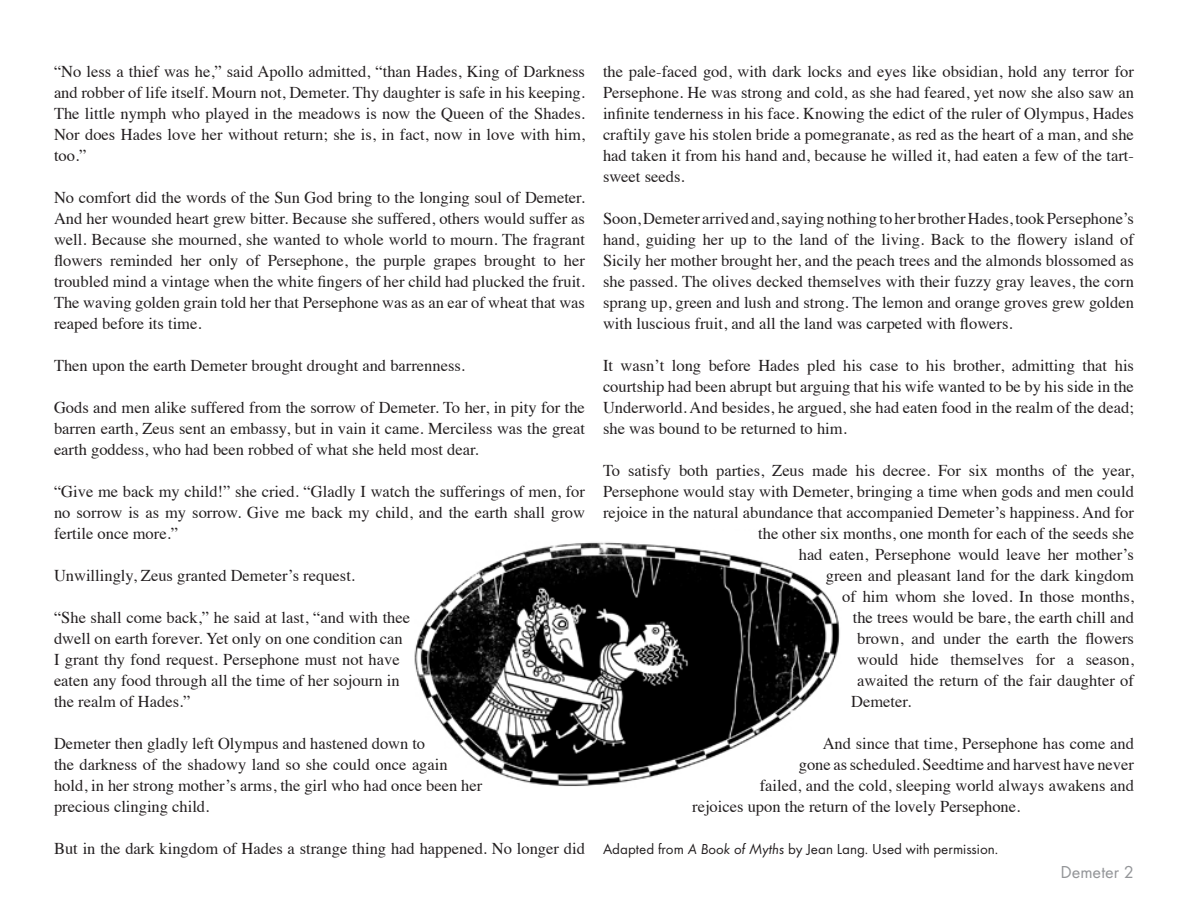
<style>
.page{position:relative;width:1188px;height:918px;background:#fff}
.page>*{position:absolute;margin:0;border:0;box-sizing:border-box;transform-origin:0 0}
.t1{font:18px "AHJ Function";color:#939598}
.t2{font:16.5px/21px "Times";color:#231f20;text-align:justify}
.t3{font:15px "AHJ Function";color:#231f20}
.s1{font-style:italic}
</style>
<div class="page">
<img style="left:414px;top:542px;width:426px;height:245px">
<p class="t2" style="left:54px;top:62px;width:533px">“No less a thief was he,” said Apollo admitted, “than Hades, King of Darkness and robber of life itself. Mourn not, Demeter. Thy daughter is safe in his keeping.<br>The little nymph who played in the meadows is now the Queen of the Shades.<br>Nor does Hades love her without return; she is, in fact, now in love with him, too.”</p>
<p class="t2" style="left:54px;top:188px;width:533px">No comfort did the words of the Sun God bring to the longing soul of Demeter.<br>And her wounded heart grew bitter. Because she suffered, others would suffer as well. Because she mourned, she wanted to whole world to mourn. The fragrant flowers reminded her only of Persephone, the purple grapes brought to her troubled mind a vintage when the white fingers of her child had plucked the fruit.<br>The waving golden grain told her that Persephone was as an ear of wheat that was reaped before its time.</p>
<p class="t2" style="left:54px;top:356px;width:413px">Then upon the earth Demeter brought drought and barrenness.</p>
<p class="t2" style="left:54px;top:398px;width:532px">Gods and men alike suffered from the sorrow of Demeter. To her, in pity for the barren earth, Zeus sent an embassy, but in vain it came. Merciless was the great earth goddess, who had been robbed of what she held most dear.</p>
<p class="t2" style="left:54px;top:482px;width:533px">“Give me back my child!” she cried. “Gladly I watch the sufferings of men, for no sorrow is as my sorrow. Give me back my child, and the earth shall grow fertile once more.”</p>
<p class="t2" style="left:54px;top:566px;width:303px">Unwillingly, Zeus granted Demeter’s request.</p>
<p class="t2" style="left:54px;top:608px;width:358px;text-align:left">“She shall come back,” he said at last, “and with thee dwell on earth forever. Yet only on one condition can I grant thy fond request. Persephone must not have eaten any food through all the time of her sojourn in the realm of Hades.”</p>
<p class="t2" style="left:54px;top:734px;width:430px;text-align:left">Demeter then gladly left Olympus and hastened down to<br>the darkness of the shadowy land so she could once again hold, in her strong mother’s arms, the girl who had once been her precious clinging child.</p>
<p class="t2" style="left:54px;top:839px;width:532px">But in the dark kingdom of Hades a strange thing had happened. No longer did</p>
<p class="t2" style="left:603px;top:62px;width:533px">the pale-faced god, with dark locks and eyes like obsidian, hold any terror for Persephone. He was strong and cold, as she had feared, yet now she also saw an infinite tenderness in his face. Knowing the edict of the ruler of Olympus, Hades craftily gave his stolen bride a pomegranate, as red as the heart of a man, and she had taken it from his hand and, because he willed it, had eaten a few of the tart&shy;sweet seeds.</p>
<p class="t2" style="left:603px;top:209px;width:533px">Soon, Demeter arrived and, saying nothing to her brother Hades, took Persephone’s hand, guiding her up to the land of the living. Back to the flowery island of Sicily her mother brought her, and the peach trees and the almonds blossomed as she passed. The olives decked themselves with their fuzzy gray leaves, the corn sprang up, green and lush and strong. The lemon and orange groves grew golden with luscious fruit, and all the land was carpeted with flowers.</p>
<p class="t2" style="left:603px;top:356px;width:533px">It wasn’t long before Hades pled his case to his brother, admitting that his courtship had been abrupt but arguing that his wife wanted to be by his side in the Underworld. And besides, he argued, she had eaten food in the realm of the dead; she was bound to be returned to him.</p>
<p class="t2" style="left:603px;top:461px;width:533px">To satisfy both parties, Zeus made his decree. For six months of the year,</p>
<p class="t2" style="left:603px;top:482px;width:532px">Persephone would stay with Demeter, bringing a time when gods and men could</p>
<p class="t2" style="left:603px;top:503px;width:532px">rejoice in the natural abundance that accompanied Demeter’s happiness. And for</p>
<p class="t2" style="left:758px;top:524px;width:377px">the other six months, one month for each of the seeds she</p>
<p class="t2" style="left:799px;top:545px;width:337px">had eaten, Persephone would leave her mother’s</p>
<p class="t2" style="left:826px;top:566px;width:310px">green and pleasant land for the dark kingdom</p>
<p class="t2" style="left:842px;top:587px;width:293px">of him whom she loved. In those months,</p>
<p class="t2" style="left:853px;top:608px;width:283px">the trees would be bare, the earth chill and</p>
<p class="t2" style="left:857px;top:629px;width:278px">brown, and under the earth the flowers</p>
<p class="t2" style="left:857px;top:650px;width:278px">would hide themselves for a season,</p>
<p class="t2" style="left:857px;top:671px;width:278px">awaited the return of the fair daughter of</p>
<p class="t2" style="left:851px;top:692px;width:62px">Demeter.</p>
<p class="t2" style="left:823px;top:734px;width:313px">And since that time, Persephone has come and</p>
<p class="t2" style="left:799px;top:755px;width:337px">gone as scheduled. Seedtime and harvest have never</p>
<p class="t2" style="left:760px;top:776px;width:376px">failed, and the cold, sleeping world always awakens and</p>
<p class="t2" style="left:692px;top:797px;width:330px">rejoices upon the return of the lovely Persephone.</p>
<p class="t3" style="left:603px;top:841px;width:397px">Adapted from <span class="s1">A Book of Myths</span> by Jean Lang. Used with permission.</p>
<p class="t1" style="left:1060px;top:861px;width:75px">Demeter 2</p>
</div>
